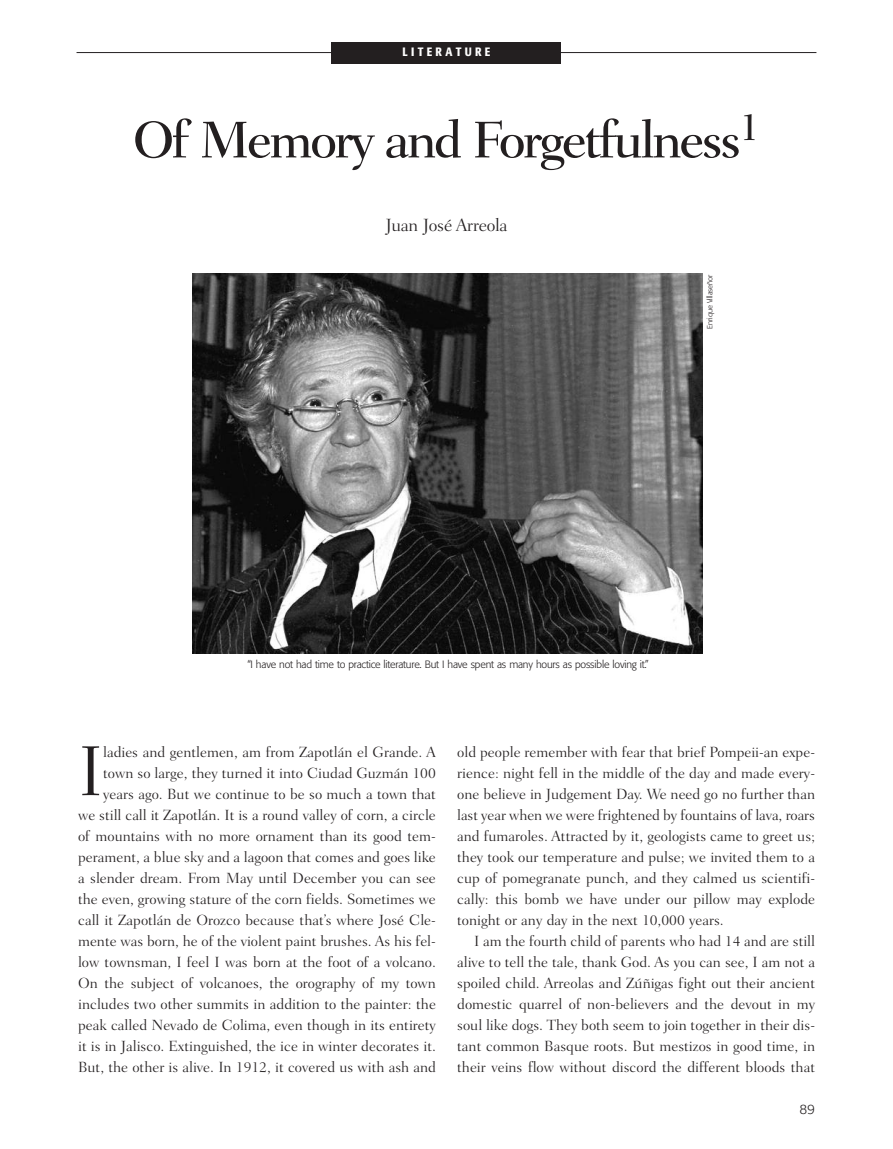
<style>
.page{position:relative;width:893px;height:1149px;background:#fff}
.page>*{position:absolute;margin:0;border:0;box-sizing:border-box;transform-origin:0 0}
.t1{font:300 71.85px "Fairfield LH";color:#231f20}
.t2{font:500 52.5px "Fairfield LH";letter-spacing:-.055em;color:#231f20}
.t3{font:300 18px "Fairfield LH";letter-spacing:-.015em;color:#231f20}
.t4{font:300 15px/21px "Fairfield LH";color:#231f20;text-align:justify}
.t5{font:300 13.5px "Formata";color:#231f20}
.t6{font:500 condensed 12px "Formata";letter-spacing:.275em;color:#fff}
.t7{font:300 10.5px "Formata";letter-spacing:-.015em;color:#231f20}
.t8{font:300 7.5px "Formata";letter-spacing:-.02em;color:#231f20}
</style>
<div class="page">
<hr style="left:77px;top:52px;width:739px;height:1px;background:#231f20">
<div style="left:332px;top:42px;width:229px;height:21px;background:#231f20"></div>
<img style="left:193px;top:273px;width:510px;height:380px">
<p class="t6" style="left:403px;top:47px;width:89px">LITERATURE</p>
<h2 class="t2" style="left:133px;top:119px;width:629px">Of Memory and Forgetfulness<sup>1</sup></h2>
<p class="t3" style="left:385px;top:218px;width:124px">Juan José Arreola</p>
<p class="t8" style="left:707px;top:328px;width:55px;rotate:-90deg">Enrique Villaseñor</p>
<p class="t7" style="left:247px;top:659px;width:403px">“I have not had time to practice literature. But I have spent as many hours as possible loving it.”</p>
<p class="t4" style="left:78px;top:742px;width:359px;text-align:right">ladies and gentlemen, am from Zapotlán el Grande. A town so large, they turned it into Ciudad Guzmán 100 years ago. But we continue to be so much a town that<br>we still call it Zapotlán. It is a round valley of corn, a circle of mountains with no more ornament than its good tem&shy;perament, a blue sky and a lagoon that comes and goes like a slender dream. From May until December you can see the even, growing stature of the corn fields. Sometimes we call it Zapotlán de Orozco because that’s where José Cle&shy;mente was born, he of the violent paint brushes. As his fel&shy;low townsman, I feel I was born at the foot of a volcano.<br>On the subject of volcanoes, the orography of my town includes two other summits in addition to the painter: the peak called Nevado de Colima, even though in its entirety it is in Jalisco. Extinguished, the ice in winter decorates it.<br>But, the other is alive. In 1912, it covered us with ash and</p>
<p class="t4" style="left:457px;top:742px;width:359px">old people remember with fear that brief Pompeii-an expe&shy;rience: night fell in the middle of the day and made every&shy;one believe in Judgement Day. We need go no further than last year when we were frightened by fountains of lava, roars and fumaroles. Attracted by it, geologists came to greet us; they took our temperature and pulse; we invited them to a cup of pomegranate punch, and they calmed us scientifi&shy;cally: this bomb we have under our pillow may explode tonight or any day in the next 10,000 years.</p>
<h1 class="t1" style="left:78px;top:742px;width:27px">I</h1>
<p class="t4" style="left:457px;top:931px;width:359px;text-indent:17px">I am the fourth child of parents who had 14 and are still alive to tell the tale, thank God. As you can see, I am not a spoiled child. Arreolas and Zúñigas fight out their ancient domestic quarrel of non-believers and the devout in my soul like dogs. They both seem to join together in their dis&shy;tant common Basque roots. But mestizos in good time, in their veins flow without discord the different bloods that</p>
<p class="t5" style="left:799px;top:1103px;width:17px">89</p>
</div>
